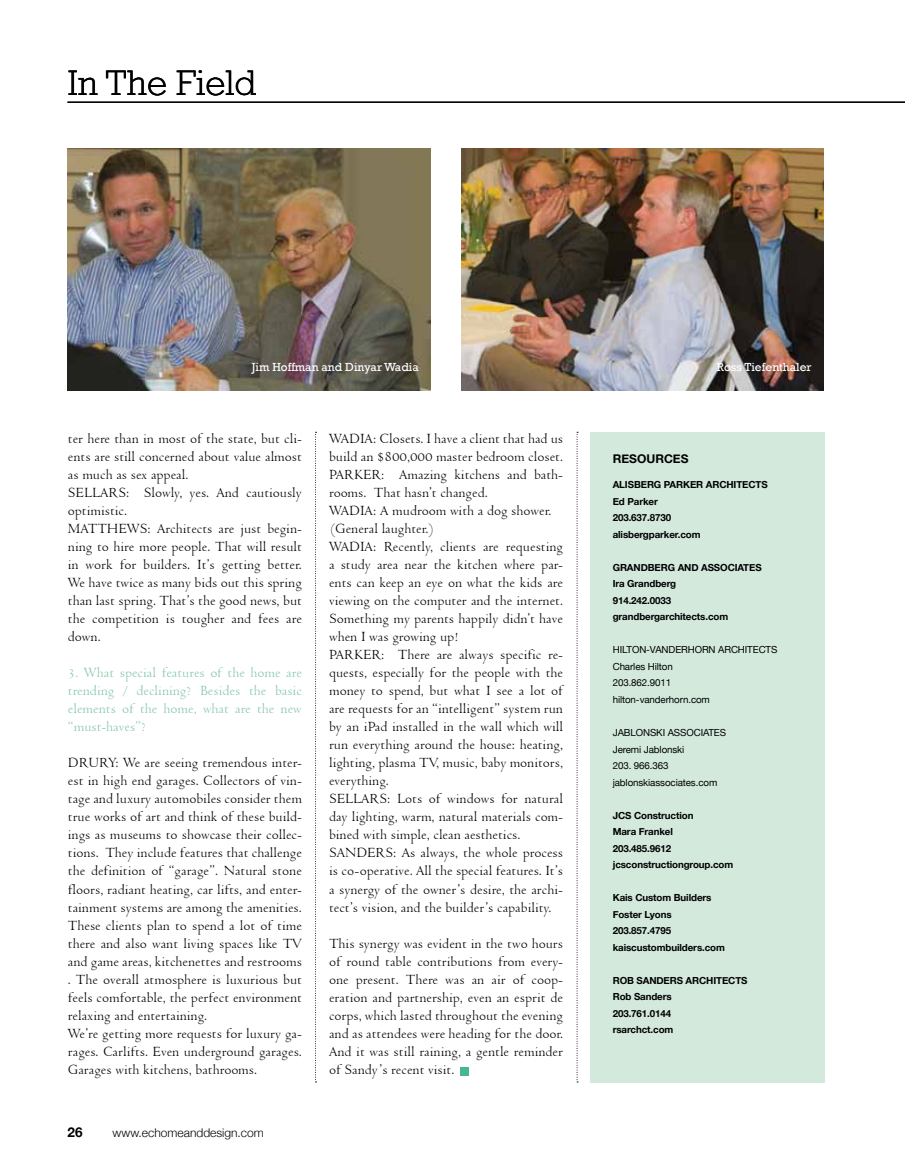
<style>
.page{position:relative;width:905px;height:1175px;background:#fff}
.page>*{position:absolute;margin:0;border:0;box-sizing:border-box;transform-origin:0 0}
.t1{font:300 36px "Rockwell";letter-spacing:.01em;color:#000}
.t2{font:15px/18px "Venetian 301 BT";letter-spacing:-.01em;color:#000}
.t3{font:15px/18px "Venetian 301 BT";letter-spacing:-.01em;color:#84c8a8;text-align:justify}
.t4{font:700 13.5px "Helvetica Neue";color:#000}
.t5{font:12px "Rockwell";color:#fff}
.t6{font:300 12px "Helvetica Neue";color:#000}
.t7{font:700 12px "Helvetica Neue";color:#000}
.t8{font:700 9.75px/16.5px "Helvetica Neue";letter-spacing:-.01em;color:#000}
.t9{font:9.75px/16.5px "Helvetica Neue";letter-spacing:-.01em;color:#000}
</style>
<div class="page">
<div style="left:590px;top:432px;width:234px;height:650px;background:#d2e9dc"></div>
<hr style="left:68px;top:102px;width:836px;height:1px;background:#000">
<img style="left:68px;top:149px;width:362px;height:242px">
<img style="left:461px;top:149px;width:363px;height:242px">
<svg style="left:315px;top:432px;width:1px;height:650px"></svg>
<svg style="left:576px;top:432px;width:2px;height:650px"></svg>
<div style="left:460px;top:1066px;width:8px;height:9px;background:#47b88c"></div>
<h1 class="t1" style="left:68px;top:63px;width:190px">In The Field</h1>
<p class="t5" style="left:252px;top:360px;width:168px">Jim Hoffman and Dinyar Wadia</p>
<p class="t5" style="left:716px;top:360px;width:96px">Ross Tiefenthaler</p>
<p class="t2" style="left:68px;top:430px;width:236px">ter here than in most of the state, but cli&shy;ents are still concerned about value almost as much as sex appeal.<br>SELLARS: Slowly, yes. And cautiously optimistic.<br>MATTHEWS: Architects are just begin&shy;ning to hire more people. That will result in work for builders. It’s getting better.<br>We have twice as many bids out this spring than last spring. That’s the good news, but the competition is tougher and fees are down.</p>
<p class="t3" style="left:68px;top:664px;width:236px">3. What special features of the home are trending / declining? Besides the basic elements of the home, what are the new “must-haves”?</p>
<p class="t2" style="left:68px;top:754px;width:236px">DRURY: We are seeing tremendous inter&shy;est in high end garages. Collectors of vin&shy;tage and luxury automobiles consider them true works of art and think of these build&shy;ings as museums to showcase their collec&shy;tions. They include features that challenge the definition of “garage”. Natural stone floors, radiant heating, car lifts, and enter&shy;tainment systems are among the amenities.<br>These clients plan to spend a lot of time there and also want living spaces like TV and game areas, kitchenettes and restrooms . The overall atmosphere is luxurious but feels comfortable, the perfect environment relaxing and entertaining.<br>We’re getting more requests for luxury ga&shy;rages. Carlifts. Even underground garages.<br>Garages with kitchens, bathrooms.</p>
<p class="t4" style="left:68px;top:1123px;width:17px">26</p>
<p class="t6" style="left:113px;top:1125px;width:153px">www.echomeanddesign.com</p>
<p class="t2" style="left:329px;top:430px;width:236px">WADIA: Closets. I have a client that had us build an $800,000 master bedroom closet.<br>PARKER: Amazing kitchens and bath&shy;rooms. That hasn’t changed.<br>WADIA: A mudroom with a dog shower. (General laughter.)<br>WADIA: Recently, clients are requesting a study area near the kitchen where par&shy;ents can keep an eye on what the kids are viewing on the computer and the internet.<br>Something my parents happily didn’t have when I was growing up!<br>PARKER: There are always specific re&shy;quests, especially for the people with the money to spend, but what I see a lot of are requests for an “intelligent” system run by an iPad installed in the wall which will run everything around the house: heating, lighting, plasma TV, music, baby monitors, everything.<br>SELLARS: Lots of windows for natural day lighting, warm, natural materials com&shy;bined with simple, clean aesthetics.<br>SANDERS: As always, the whole process is co-operative. All the special features. It’s a synergy of the owner’s desire, the archi&shy;tect’s vision, and the builder’s capability.</p>
<p class="t2" style="left:329px;top:934px;width:236px;text-align:justify">This synergy was evident in the two hours of round table contributions from every&shy;one present. There was an air of coop&shy;eration and partnership, even an esprit de corps, which lasted throughout the evening and as attendees were heading for the door.<br>And it was still raining, a gentle reminder of Sandy’s recent visit.</p>
<p class="t7" style="left:613px;top:452px;width:77px">RESOURCES</p>
<p class="t8" style="left:612px;top:476px;width:156px">ALISBERG PARKER ARCHITECTS<br>Ed Parker<br>203.637.8730<br>alisbergparker.com</p>
<p class="t8" style="left:612px;top:559px;width:150px">GRANDBERG AND ASSOCIATES<br>Ira Grandberg<br>914.242.0033 grandbergarchitects.com</p>
<p class="t9" style="left:612px;top:641px;width:166px">HILTON-VANDERHORN ARCHITECTS<br>Charles Hilton<br>203.862.9011<br>hilton-vanderhorn.com</p>
<p class="t9" style="left:612px;top:724px;width:115px">JABLONSKI ASSOCIATES<br>Jeremi Jablonski<br>203. 966.363 jablonskiassociates.com</p>
<p class="t8" style="left:612px;top:806px;width:122px">JCS Construction<br>Mara Frankel<br>203.485.9612 jcsconstructiongroup.com</p>
<p class="t8" style="left:612px;top:889px;width:114px">Kais Custom Builders<br>Foster Lyons<br>203.857.4795 kaiscustombuilders.com</p>
<p class="t8" style="left:612px;top:971px;width:136px">ROB SANDERS ARCHITECTS<br>Rob Sanders<br>203.761.0144<br>rsarchct.com</p>
</div>
